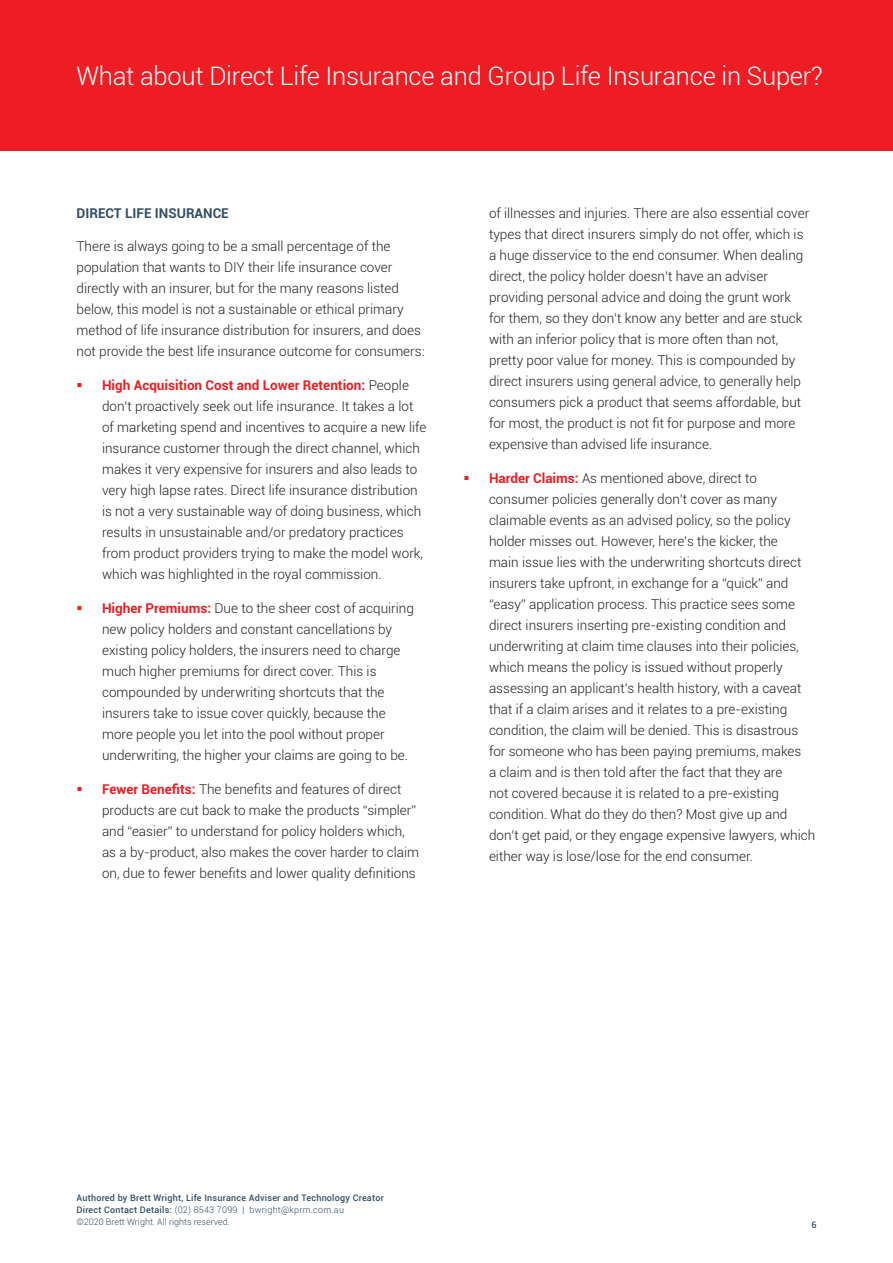
<style>
.page{position:relative;width:893px;height:1263px;background:#fff}
.page>*{position:absolute;margin:0;border:0;box-sizing:border-box;transform-origin:0 0}
.t1{font:300 25.5px "Roboto";letter-spacing:-.01em;color:#fff}
.Body_Copy{font:300 13.5px/21px "Roboto";color:#231f20}
.Body_Copy-2{font:700 13.5px "Roboto";color:#334e63}
.t2{font:500 9px/12px "Roboto";letter-spacing:.025em;color:#334e63}
.s1{font-weight:700;color:#ee1d23}
.s2{font-weight:300}
</style>
<div class="page">
<div style="left:0;top:0;width:893px;height:151px;background:#ee1d23"></div>
<h1 class="t1" style="left:77px;top:58px;width:748px">What about Direct Life Insurance and Group Life Insurance in Super?</h1>
<p class="Body_Copy-2" style="left:77px;top:203px;width:154px">DIRECT LIFE INSURANCE</p>
<p class="Body_Copy" style="left:77px;top:236px;width:350px">There is always going to be a small percentage of the population that wants to DIY their life insurance cover directly with an insurer, but for the many reasons listed below, this model is not a sustainable or ethical primary method of life insurance distribution for insurers, and does not provide the best life insurance outcome for consumers:</p>
<p class="Body_Copy" style="left:102px;top:374px;width:326px"><span class="s1">High Acquisition Cost and Lower Retention:</span> People don’t proactively seek out life insurance. It takes a lot of marketing spend and incentives to acquire a new life insurance customer through the direct channel, which makes it very expensive for insurers and also leads to very high lapse rates. Direct life insurance distribution is not a very sustainable way of doing business, which results in unsustainable and/or predatory practices from product providers trying to make the model work, which was highlighted in the royal commission.</p>
<p class="Body_Copy" style="left:102px;top:597px;width:313px"><span class="s1">Higher Premiums:</span> Due to the sheer cost of acquiring new policy holders and constant cancellations by existing policy holders, the insurers need to charge much higher premiums for direct cover. This is compounded by underwriting shortcuts that the insurers take to issue cover quickly, because the more people you let into the pool without proper underwriting, the higher your claims are going to be.</p>
<p class="Body_Copy" style="left:102px;top:778px;width:319px"><span class="s1">Fewer Benefits:</span> The benefits and features of direct products are cut back to make the products “simpler” and “easier” to understand for policy holders which, as a by-product, also makes the cover harder to claim on, due to fewer benefits and lower quality definitions</p>
<p class="Body_Copy" style="left:489px;top:202px;width:322px">of illnesses and injuries. There are also essential cover types that direct insurers simply do not offer, which is a huge disservice to the end consumer. When dealing direct, the policy holder doesn’t have an adviser providing personal advice and doing the grunt work for them, so they don’t know any better and are stuck with an inferior policy that is more often than not, pretty poor value for money. This is compounded by direct insurers using general advice, to generally help consumers pick a product that seems affordable, but for most, the product is not fit for purpose and more expensive than advised life insurance.</p>
<p class="Body_Copy" style="left:489px;top:467px;width:328px"><span class="s1">Harder Claims:</span> As mentioned above, direct to consumer policies generally don’t cover as many claimable events as an advised policy, so the policy holder misses out. However, here’s the kicker, the<br>main issue lies with the underwriting shortcuts direct insurers take upfront, in exchange for a “quick” and “easy” application process. This practice sees some direct insurers inserting pre-existing condition and underwriting at claim time clauses into their policies, which means the policy is issued without properly assessing an applicant’s health history, with a caveat that if a claim arises and it relates to a pre-existing condition, the claim will be denied. This is disastrous for someone who has been paying premiums, makes<br>a claim and is then told after the fact that they are<br>not covered because it is related to a pre-existing condition. What do they do then? Most give up and don’t get paid, or they engage expensive lawyers, which either way is lose/lose for the end consumer.</p>
<p class="t2" style="left:77px;top:1191px;width:309px">Authored by Brett Wright, Life Insurance Adviser and Technology Creator<br>Direct Contact Details: <span class="s2">(02) 8543 7099 | bwright@kprm.com.au<br>©2020 Brett Wright. All rights reserved.</span></p>
<p class="t2" style="left:811px;top:1218px;width:7px">6</p>
</div>
